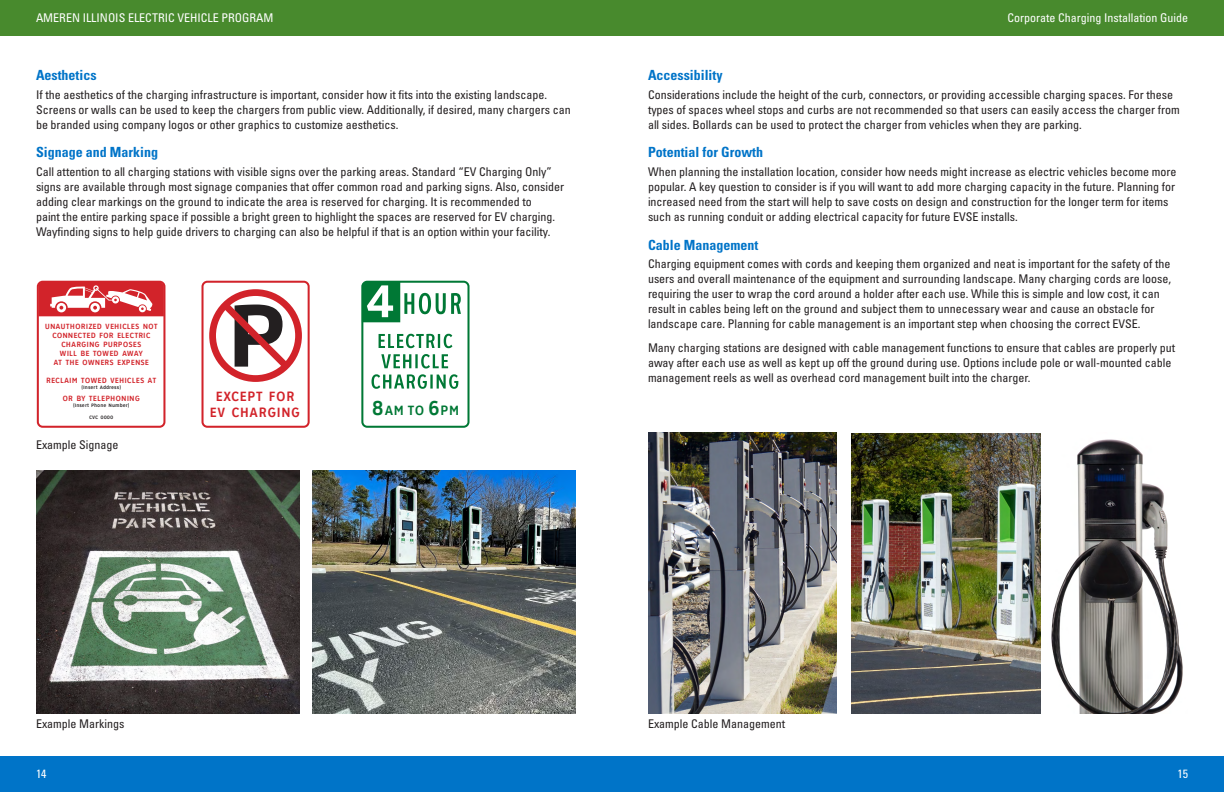
<style>
.page{position:relative;width:1224px;height:792px;background:#fff}
.page>*{position:absolute;margin:0;border:0;box-sizing:border-box;transform-origin:0 0}
.t1{font:700 condensed 14px "Univers LT Pro";color:#0074c8}
.t2{font:13.5px/16.2px "Clearview Hwy Three B";color:#d2232a;text-align:center}
.t3{font:13.5px "Clearview Hwy Three B";color:#007835}
.t4{font:condensed 12px/15px "Univers LT Pro";color:#231f20}
.t5{font:condensed 12px "Univers LT Pro";color:#fff}
.t6{font:7.6px/9.1px "Clearview Hwy Three B";color:#d2232a;text-align:center}
.t7{font:4.9px "Clearview Hwy Three B";color:#231f20}
.s1{font-size:20.3px}
</style>
<div class="page">
<div style="left:0;top:0;width:612px;height:36px;background:#488a2d"></div>
<div style="left:0;top:756px;width:612px;height:36px;background:#0074c8"></div>
<div style="left:612px;top:0;width:612px;height:36px;background:#488a2d"></div>
<div style="left:612px;top:756px;width:612px;height:36px;background:#0074c8"></div>
<img style="left:36px;top:471px;width:263px;height:243px">
<div style="left:37px;top:281px;width:128px;height:147px;border:2px solid #d2232a;border-radius:5px"></div>
<svg style="left:38px;top:282px;width:126px;height:34px"></svg>
<div style="left:201px;top:281px;width:109px;height:147px;border:2px solid #d2232a;border-radius:5px"></div>
<div style="left:209px;top:289px;width:93px;height:93px;border:7px solid #d2232a;border-radius:50%"></div>
<svg style="left:216px;top:296px;width:79px;height:79px"></svg>
<div style="left:361px;top:281px;width:109px;height:147px;border:2px solid #007835;border-radius:5px"></div>
<svg style="left:372px;top:354px;width:86px;height:35px"></svg>
<svg style="left:379px;top:334px;width:73px;height:14px"></svg>
<svg style="left:362px;top:281px;width:99px;height:41px"></svg>
<img style="left:648px;top:433px;width:189px;height:281px">
<img style="left:851px;top:433px;width:189px;height:281px">
<img style="left:1051px;top:439px;width:132px;height:275px">
<img style="left:313px;top:471px;width:263px;height:243px">
<p class="t5" style="left:36px;top:10px;width:239px">AMEREN ILLINOIS ELECTRIC VEHICLE PROGRAM</p>
<p class="t1" style="left:36px;top:67px;width:62px">Aesthetics</p>
<p class="t4" style="left:36px;top:87px;width:536px">If the aesthetics of the charging infrastructure is important, consider how it fits into the existing landscape.<br>Screens or walls can be used to keep the chargers from public view. Additionally, if desired, many chargers can be branded using company logos or other graphics to customize aesthetics.</p>
<p class="t1" style="left:36px;top:144px;width:124px">Signage and Marking</p>
<p class="t4" style="left:36px;top:164px;width:530px">Call attention to all charging stations with visible signs over the parking areas. Standard “EV Charging Only” signs are available through most signage companies that offer common road and parking signs. Also, consider adding clear markings on the ground to indicate the area is reserved for charging. It is recommended to<br>paint the entire parking space if possible a bright green to highlight the spaces are reserved for EV charging.<br>Wayfinding signs to help guide drivers to charging can also be helpful if that is an option within your facility.</p>
<p class="t6" style="left:45px;top:322px;width:114px">UNAUTHORIZED VEHICLES NOT<br>CONNECTED FOR ELECTRIC<br>CHARGING PURPOSES<br>WILL BE TOWED AWAY<br>AT THE OWNERS EXPENSE</p>
<p class="t6" style="left:46px;top:376px;width:112px">RECLAIM TOWED VEHICLES AT</p>
<p class="t7" style="left:82px;top:385px;width:41px">(Insert Address)</p>
<p class="t6" style="left:63px;top:394px;width:79px">OR BY TELEPHONING</p>
<p class="t7" style="left:73px;top:402px;width:58px">(Insert Phone Number)</p>
<p class="t7" style="left:89px;top:414px;width:26px">CVC 0000</p>
<p class="t4" style="left:36px;top:437px;width:84px">Example Signage</p>
<p class="t2" style="left:210px;top:388px;width:92px">EXCEPT FOR<br>EV CHARGING</p>
<p class="t3" style="left:372px;top:402px;width:89px"><span class="s1">8</span>AM TO <span class="s1">6</span>PM</p>
<p class="t5" style="left:1007px;top:10px;width:182px">Corporate Charging Installation Guide</p>
<p class="t1" style="left:648px;top:67px;width:76px">Accessibility</p>
<p class="t4" style="left:648px;top:87px;width:533px">Considerations include the height of the curb, connectors, or providing accessible charging spaces. For these types of spaces wheel stops and curbs are not recommended so that users can easily access the charger from all sides. Bollards can be used to protect the charger from vehicles when they are parking.</p>
<p class="t1" style="left:648px;top:144px;width:117px">Potential for Growth</p>
<p class="t4" style="left:648px;top:164px;width:530px">When planning the installation location, consider how needs might increase as electric vehicles become more popular. A key question to consider is if you will want to add more charging capacity in the future. Planning for increased need from the start will help to save costs on design and construction for the longer term for items such as running conduit or adding electrical capacity for future EVSE installs.</p>
<p class="t1" style="left:648px;top:236px;width:112px">Cable Management</p>
<p class="t4" style="left:648px;top:256px;width:525px">Charging equipment comes with cords and keeping them organized and neat is important for the safety of the users and overall maintenance of the equipment and surrounding landscape. Many charging cords are loose, requiring the user to wrap the cord around a holder after each use. While this is simple and low cost, it can result in cables being left on the ground and subject them to unnecessary wear and cause an obstacle for landscape care. Planning for cable management is an important step when choosing the correct EVSE.</p>
<p class="t4" style="left:648px;top:340px;width:529px">Many charging stations are designed with cable management functions to ensure that cables are properly put away after each use as well as kept up off the ground during use. Options include pole or wall-mounted cable management reels as well as overhead cord management built into the charger.</p>
<p class="t4" style="left:36px;top:716px;width:90px">Example Markings</p>
<p class="t5" style="left:36px;top:766px;width:12px">14</p>
<p class="t4" style="left:648px;top:716px;width:139px">Example Cable Management</p>
<p class="t5" style="left:1177px;top:766px;width:12px">15</p>
</div>
